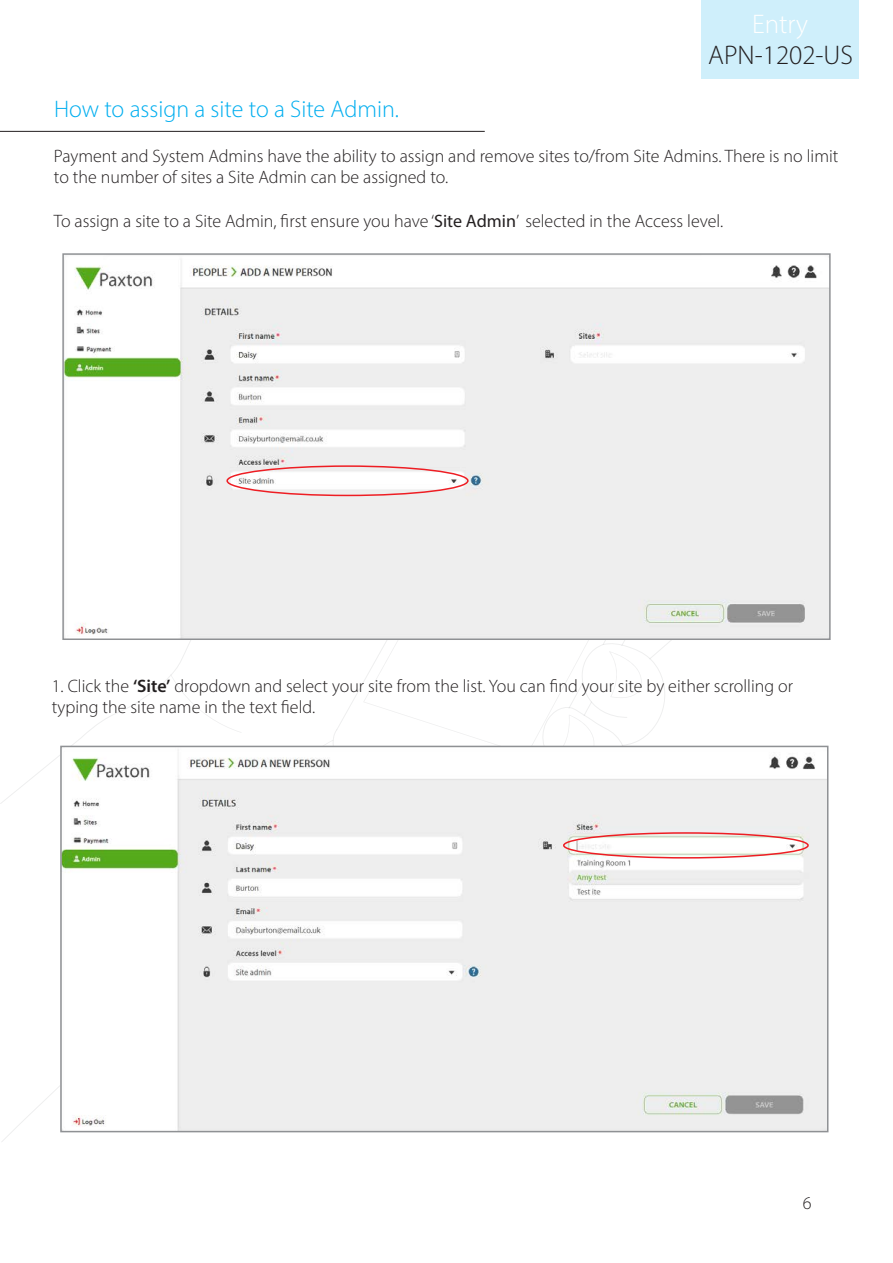
<style>
.page{position:relative;width:893px;height:1263px;background:#fff}
.page>*{position:absolute;margin:0;border:0;box-sizing:border-box;transform-origin:0 0}
.t1{font:300 27px "Myriad Pro";color:#231f20}
.t2{font:300 27px "Myriad Pro";color:#fff}
.Section_title{font:300 24px "Myriad Pro";color:#00aeef}
.Text_-_bold_title{font:300 18px/21.6px "Myriad Pro";color:#231f20}
.s1{font-weight:400}
.s2{font-weight:600}
</style>
<div class="page">
<svg style="left:170px;top:640px;width:591px;height:106px"></svg>
<div style="left:702px;top:0;width:157px;height:79px;background:#cfeffb"></div>
<img style="left:65px;top:260px;width:763px;height:377px">
<div style="left:62px;top:253px;width:769px;height:387px;border:2px solid #8f9194"></div>
<div style="left:226px;top:465px;width:243px;height:31px;border:2px solid #ee1d23;border-radius:50%"></div>
<img style="left:63px;top:750px;width:762px;height:379px">
<div style="left:60px;top:746px;width:768px;height:386px;border:2px solid #8f9194"></div>
<div style="left:563px;top:832px;width:246px;height:26px;border:2px solid #ee1d23;border-radius:50%"></div>
<hr style="left:0;top:131px;width:485px;height:1px;background:#231f20">
<h1 class="t2" style="left:752px;top:8px;width:58px">Entry</h1>
<h1 class="t1" style="left:708px;top:39px;width:146px">APN-1202-US</h1>
<p class="Section_title" style="left:54px;top:94px;width:347px">How to assign a site to a Site Admin.</p>
<p class="Text_-_bold_title" style="left:54px;top:145px;width:786px">Payment and System Admins have the ability to assign and remove sites to/from Site Admins. There is no limit to the number of sites a Site Admin can be assigned to.</p>
<p class="Text_-_bold_title" style="left:54px;top:210px;width:671px">To assign a site to a Site Admin, first ensure you have ‘<span class="s1">Site Admin</span>’ selected in the Access level.</p>
<p class="Text_-_bold_title" style="left:52px;top:674px;width:743px">1. Click the <span class="s2">‘Site’</span> dropdown and select your site from the list. You can find your site by either scrolling or typing the site name in the text field.</p>
<p class="Text_-_bold_title" style="left:803px;top:1192px;width:10px">6</p>
</div>
